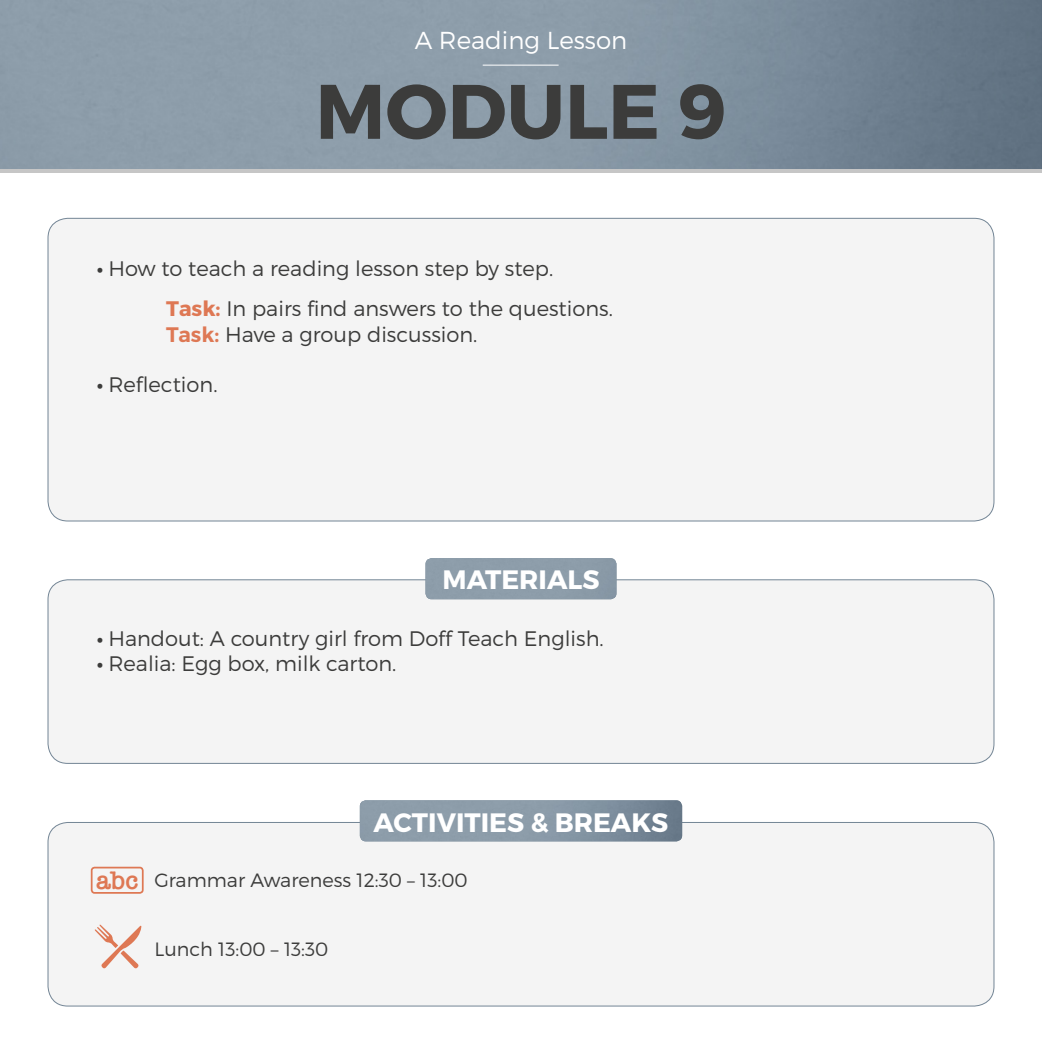
<style>
.page{position:relative;width:1042px;height:1042px;background:#fff}
.page>*{position:absolute;margin:0;border:0;box-sizing:border-box;transform-origin:0 0}
.t1{font:700 77px "Montserrat";color:#3c3c3b}
.t2{font:700 26.6px "Montserrat";color:#fff}
.t3{font:600 26.25px "American Typewriter";color:#de7854}
.t4{font:300 24.5px "Montserrat";color:#fff}
.t5{font:300 21px/40.1px "Montserrat";color:#3c3c3b}
.t6{font:300 19.25px "Montserrat";color:#3c3c3b}
.s1{font-weight:600}
.s2{font-weight:700;color:#de7854}
.s3{font-weight:600;color:#de7854}
</style>
<div class="page">
<div style="left:48px;top:218px;width:946px;height:303px;background:#f4f4f4;border-radius:20px"></div>
<div style="left:48px;top:580px;width:946px;height:183px;background:#f4f4f4;border-radius:20px"></div>
<div style="left:48px;top:579px;width:946px;height:184px;border:1px solid #738595;border-radius:20px"></div>
<div style="left:48px;top:822px;width:946px;height:184px;background:#f4f4f4;border-radius:20px"></div>
<div style="left:48px;top:822px;width:946px;height:184px;border:1px solid #738595;border-radius:20px"></div>
<div style="left:425px;top:558px;width:191px;height:41px;background:#8d9daa"></div>
<img style="left:360px;top:800px;width:322px;height:41px">
<img style="left:0;top:0;width:1041px;height:169px">
<hr style="left:0;top:169px;width:1041px;height:4px;background:#c6c6c6">
<hr style="left:483px;top:65px;width:75px;height:1px;background:#fff">
<div style="left:91px;top:867px;width:53px;height:27px;border:2px solid #de7854;border-radius:3px"></div>
<svg style="left:95px;top:924px;width:47px;height:44px"></svg>
<p class="t4" style="left:415px;top:29px;width:214px">A Reading Lesson</p>
<h1 class="t1" style="left:315px;top:82px;width:413px">MODULE 9</h1>
<p class="t5" style="left:166px;top:250px;width:448px;text-indent:-69px"><span class="s1">•</span> How to teach a reading lesson step by step.<br><span class="s2">Task:</span> In pairs ind answers to the questions.</p>
<p class="t5" style="left:166px;top:315px;width:313px"><span class="s3">Task:</span> Have a group discussion.</p>
<p class="t5" style="left:97px;top:365px;width:122px"><span class="s1">•</span> Relection.</p>
<p class="t2" style="left:442px;top:570px;width:158px">MATERIALS</p>
<p class="t5" style="left:97px;top:619px;width:508px"><span class="s1">•</span> Handout: A country girl from Doff Teach English.</p>
<p class="t5" style="left:97px;top:644px;width:301px"><span class="s1">•</span> Realia: Egg box, milk carton.</p>
<p class="t3" style="left:96px;top:864px;width:44px">abc</p>
<p class="t2" style="left:374px;top:812px;width:296px">ACTIVITIES &amp; BREAKS</p>
<p class="t6" style="left:154px;top:871px;width:315px">Grammar Awareness 12:30 – 13:00</p>
<p class="t6" style="left:154px;top:940px;width:175px">Lunch 13:00 – 13:30</p>
</div>
